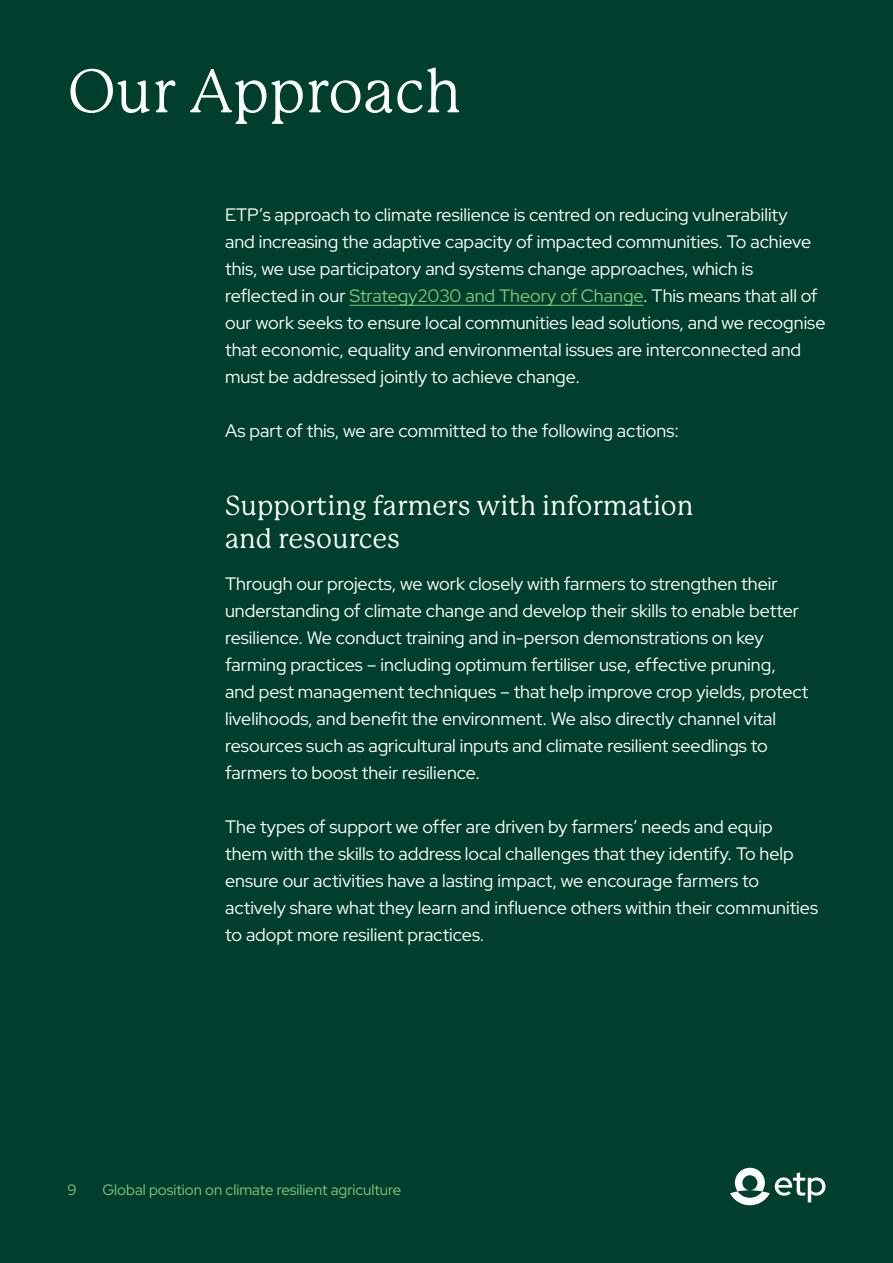
<style>
.page{position:relative;width:893px;height:1263px;background:#003f2e}
.page>*{position:absolute;margin:0;border:0;box-sizing:border-box;transform-origin:0 0}
.t1{font:60px "P22 Mackinac Pro";color:#fff}
.t2{font:27px/33px "P22 Mackinac Pro";color:#fff}
.t3{font:18px/27px "Red Hat Display";color:#fff}
.t4{font:15px "Red Hat Display";color:#7dcb78}
.s1{color:#7dcb78}
</style>
<div class="page">
<svg style="left:730px;top:1168px;width:95px;height:37px"></svg>
<hr style="left:349px;top:305px;width:294px;height:1px;background:#7dcb78">
<h1 class="t1" style="left:68px;top:57px;width:395px">Our Approach</h1>
<p class="t3" style="left:225px;top:200px;width:602px">ETP’s approach to climate resilience is centred on reducing vulnerability<br>and increasing the adaptive capacity of impacted communities. To achieve this, we use participatory and systems change approaches, which is reflected in our <span class="s1">Strategy2030 and Theory of Change</span>. This means that all of our work seeks to ensure local communities lead solutions, and we recognise that economic, equality and environmental issues are interconnected and must be addressed jointly to achieve change.</p>
<p class="t3" style="left:225px;top:416px;width:455px">As part of this, we are committed to the following actions:</p>
<h2 class="t2" style="left:225px;top:489px;width:470px">Supporting farmers with information and resources</h2>
<p class="t3" style="left:225px;top:569px;width:585px">Through our projects, we work closely with farmers to strengthen their understanding of climate change and develop their skills to enable better resilience. We conduct training and in-person demonstrations on key farming practices – including optimum fertiliser use, effective pruning, and pest management techniques – that help improve crop yields, protect livelihoods, and benefit the environment. We also directly channel vital resources such as agricultural inputs and climate resilient seedlings to farmers to boost their resilience.</p>
<p class="t3" style="left:225px;top:812px;width:595px">The types of support we offer are driven by farmers’ needs and equip them with the skills to address local challenges that they identify. To help ensure our activities have a lasting impact, we encourage farmers to actively share what they learn and influence others within their communities to adopt more resilient practices.</p>
<p class="t4" style="left:68px;top:1180px;width:11px">9</p>
<p class="t4" style="left:102px;top:1180px;width:300px">Global position on climate resilient agriculture</p>
</div>
